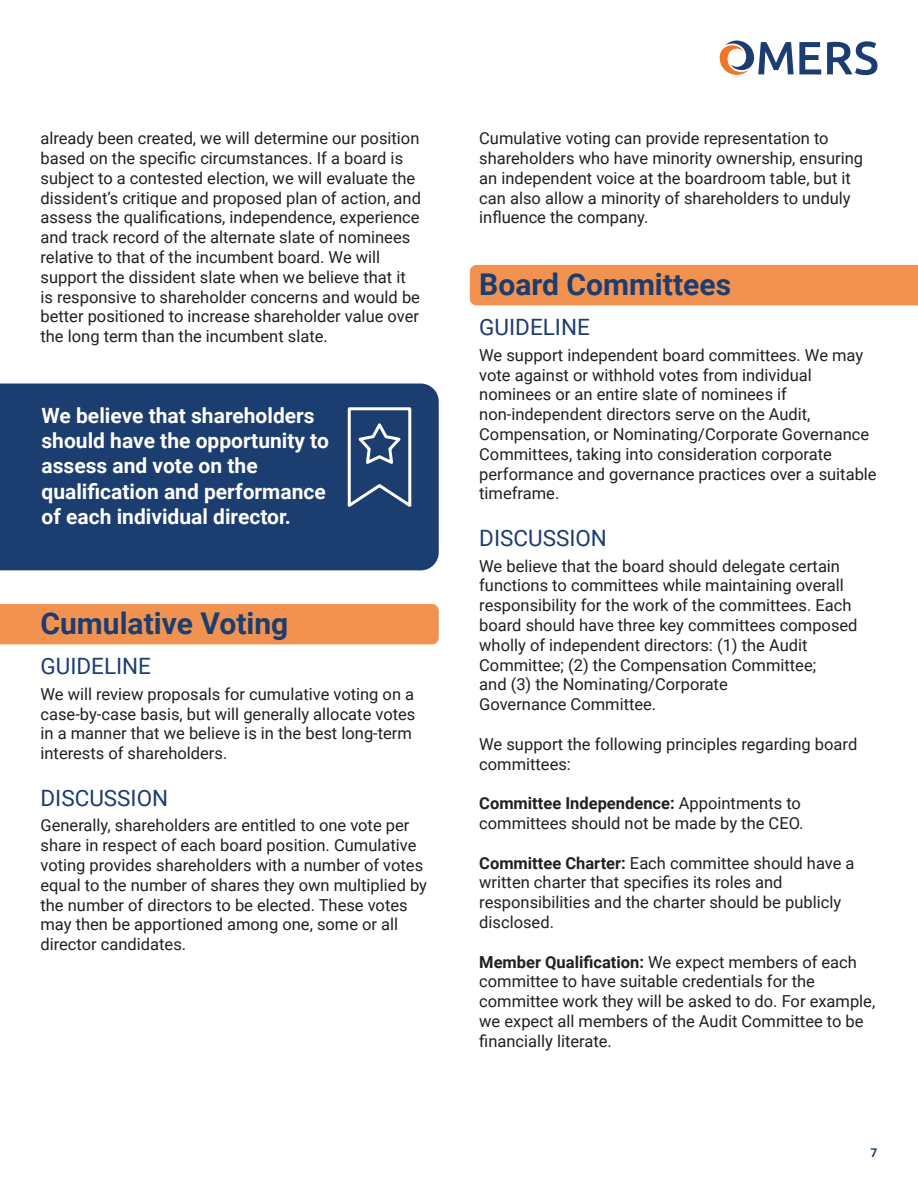
<style>
.page{position:relative;width:918px;height:1188px;background:#fff}
.page>*{position:absolute;margin:0;border:0;box-sizing:border-box;transform-origin:0 0}
.t1{font:700 30px "Roboto";color:#1c3d6f}
.t2{font:22.5px "Roboto";color:#1c3d6f}
.t3{font:700 21px/25.2px "Roboto";color:#fff}
.t4{font:16.5px/19.8px "Roboto";color:#231f20}
.t5{font:700 12px "Roboto";color:#1c3d6f}
.s1{font-weight:700}
</style>
<div class="page">
<div style="left:0;top:604px;width:439px;height:40px;background:#f19251"></div>
<div style="left:470px;top:265px;width:448px;height:40px;background:#f19251"></div>
<svg style="left:827px;top:41px;width:50px;height:34px"></svg>
<svg style="left:720px;top:40px;width:101px;height:35px"></svg>
<div style="left:0;top:384px;width:439px;height:186px;background:#1c3d6f"></div>
<svg style="left:346px;top:406px;width:68px;height:105px;background:#47628a"></svg>
<p class="t4" style="left:40px;top:128px;width:382px">already been created, we will determine our position based on the specific circumstances. If a board is subject to a contested election, we will evaluate the dissident’s critique and proposed plan of action, and assess the qualifications, independence, experience and track record of the alternate slate of nominees relative to that of the incumbent board. We will support the dissident slate when we believe that it is responsive to shareholder concerns and would be better positioned to increase shareholder value over the long term than the incumbent slate.</p>
<p class="t3" style="left:42px;top:402px;width:289px">We believe that shareholders should have the opportunity to assess and vote on the qualification and performance of each individual director.</p>
<h1 class="t1" style="left:40px;top:602px;width:249px">Cumulative Voting</h1>
<h2 class="t2" style="left:40px;top:651px;width:112px">GUIDELINE</h2>
<p class="t4" style="left:40px;top:683px;width:376px">We will review proposals for cumulative voting on a case-by-case basis, but will generally allocate votes in a manner that we believe is in the best long-term interests of shareholders.</p>
<h2 class="t2" style="left:40px;top:782px;width:129px">DISCUSSION</h2>
<p class="t4" style="left:40px;top:815px;width:388px">Generally, shareholders are entitled to one vote per share in respect of each board position. Cumulative voting provides shareholders with a number of votes equal to the number of shares they own multiplied by the number of directors to be elected. These votes may then be apportioned among one, some or all director candidates.</p>
<p class="t4" style="left:479px;top:128px;width:385px">Cumulative voting can provide representation to shareholders who have minority ownership, ensuring an independent voice at the boardroom table, but it can also allow a minority of shareholders to unduly influence the company.</p>
<h1 class="t1" style="left:479px;top:263px;width:253px">Board Committees</h1>
<h2 class="t2" style="left:479px;top:312px;width:112px">GUIDELINE</h2>
<p class="t4" style="left:479px;top:344px;width:399px">We support independent board committees. We may vote against or withhold votes from individual nominees or an entire slate of nominees if non-independent directors serve on the Audit, Compensation, or Nominating/Corporate Governance Committees, taking into consideration corporate performance and governance practices over a suitable timeframe.</p>
<h2 class="t2" style="left:479px;top:522px;width:129px">DISCUSSION</h2>
<p class="t4" style="left:479px;top:555px;width:380px">We believe that the board should delegate certain functions to committees while maintaining overall responsibility for the work of the committees. Each board should have three key committees composed wholly of independent directors: (1) the Audit Committee; (2) the Compensation Committee;<br>and (3) the Nominating/Corporate<br>Governance Committee.</p>
<p class="t4" style="left:479px;top:733px;width:380px">We support the following principles regarding board committees:</p>
<p class="t4" style="left:479px;top:793px;width:326px"><span class="s1">Committee Independence:</span> Appointments to committees should not be made by the CEO.</p>
<p class="t4" style="left:479px;top:852px;width:377px"><span class="s1">Committee Charter:</span> Each committee should have a written charter that specifies its roles and responsibilities and the charter should be publicly disclosed.</p>
<p class="t4" style="left:479px;top:951px;width:398px"><span class="s1">Member Qualification:</span> We expect members of each committee to have suitable credentials for the committee work they will be asked to do. For example, we expect all members of the Audit Committee to be financially literate.</p>
<p class="t5" style="left:871px;top:1144px;width:8px">7</p>
</div>
